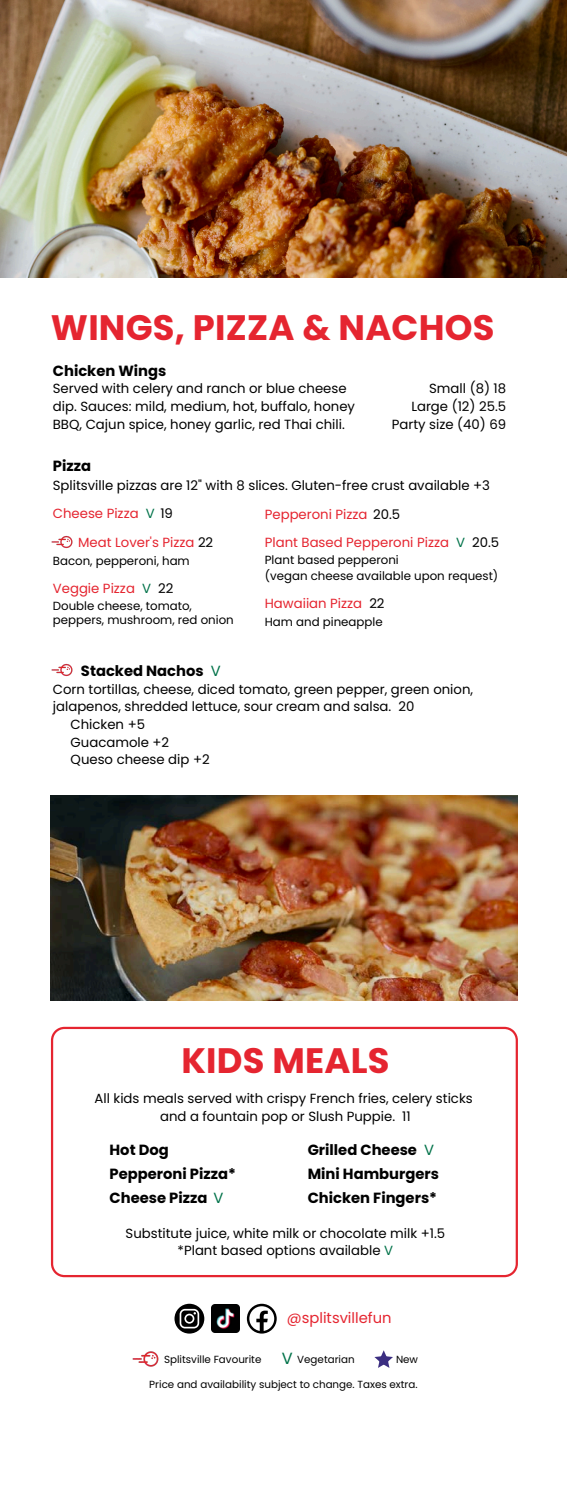
<style>
.page{position:relative;width:567px;height:1485px;background:#fff}
.page>*{position:absolute;margin:0;border:0;box-sizing:border-box;transform-origin:0 0}
.t1{font:700 35.4px "Poppins";letter-spacing:.005em;color:#e52530}
.t2{font:16.2px "Poppins";color:#017249}
.t3{font:700 14.7px/24.3px "Poppins";color:#000}
.t4{font:14.7px "Poppins";color:#e52530}
.t5{font:13.2px/17.7px "Poppins";color:#000}
.t6{font:13.2px "Poppins";color:#e52530}
.t7{font:11.85px/14.2px "Poppins";color:#000}
.t8{font:10.35px "Poppins";color:#000}
.s1{color:#017249}
.s2{color:#000}
.s3{font-weight:400;color:#017249}
</style>
<div class="page">
<img style="left:0;top:0;width:567px;height:277px">
<img style="left:132px;top:1351px;width:27px;height:16px">
<svg style="left:374px;top:1350px;width:19px;height:18px"></svg>
<img style="left:51px;top:535px;width:22px;height:14px">
<img style="left:51px;top:663px;width:22px;height:14px">
<svg style="left:51px;top:1027px;width:467px;height:250px"></svg>
<img style="left:51px;top:795px;width:467px;height:205px">
<img style="left:211px;top:1305px;width:28px;height:27px">
<svg style="left:247px;top:1304px;width:30px;height:30px"></svg>
<svg style="left:175px;top:1304px;width:29px;height:30px"></svg>
<h3 class="t1" style="left:51px;top:303px;width:445px">WINGS, PIZZA &amp; NACHOS</h3>
<p class="t3" style="left:53px;top:358px;width:115px">Chicken Wings</p>
<p class="t5" style="left:53px;top:380px;width:304px">Served with celery and ranch or blue cheese dip. Sauces: mild, medium, hot, buffalo, honey<br>BBQ, Cajun spice, honey garlic, red Thai chili.</p>
<h1 class="t5" style="left:392px;top:380px;width:116px;text-align:right">Small (8) 18<br>Large (12) 25.5<br>Party size (40) 69</h1>
<h3 class="t3" style="left:53px;top:454px;width:40px">Pizza</h3>
<h3 class="t5" style="left:53px;top:477px;width:439px">Splitsville pizzas are 12" with 8 slices. Gluten-free crust available +3</h3>
<p class="t6" style="left:53px;top:504px;width:122px">Cheese Pizza <span class="s1">V</span> <span class="s2">19</span></p>
<p class="t6" style="left:78px;top:533px;width:137px">Meat Lover's Pizza <span class="s2">22</span></p>
<p class="t7" style="left:53px;top:554px;width:138px">Bacon, pepperoni, ham</p>
<p class="t6" style="left:53px;top:579px;width:100px">Veggie Pizza <span class="s1">V</span></p>
<h2 class="t5" style="left:158px;top:579px;width:17px">22</h2>
<h2 class="t7" style="left:53px;top:598px;width:182px">Double cheese, tomato, peppers, mushroom, red onion</h2>
<p class="t6" style="left:265px;top:505px;width:137px">Pepperoni Pizza <span class="s2">20.5</span></p>
<p class="t6" style="left:265px;top:533px;width:236px">Plant Based Pepperoni Pizza <span class="s1">V</span> <span class="s2">20.5</span></p>
<p class="t7" style="left:265px;top:553px;width:136px">Plant based pepperoni</p>
<p class="t7" style="left:265px;top:568px;width:235px">(vegan cheese available upon request)</p>
<p class="t6" style="left:265px;top:594px;width:121px">Hawaiian Pizza <span class="s2">22</span></p>
<p class="t7" style="left:265px;top:614px;width:119px">Ham and pineapple</p>
<h1 class="t3" style="left:81px;top:659px;width:141px">Stacked Nachos <span class="s3">V</span></h1>
<h1 class="t5" style="left:53px;top:680px;width:422px">Corn tortillas, cheese, diced tomato, green pepper, green onion,</h1>
<h1 class="t5" style="left:53px;top:698px;width:363px">jalapenos, shredded lettuce, sour cream and salsa. 20</h1>
<h1 class="t5" style="left:71px;top:715px;width:76px">Chicken +5</h1>
<h3 class="t5" style="left:71px;top:733px;width:141px">Guacamole +2<br>Queso cheese dip +2</h3>
<p class="t1" style="left:181px;top:1036px;width:210px">KIDS MEALS</p>
<h4 class="t5" style="left:95px;top:1090px;width:380px;text-align:center">All kids meals served with crispy French fries, celery sticks and a fountain pop or Slush Puppie. 11</h4>
<p class="t3" style="left:308px;top:1137px;width:128px">Grilled Cheese <span class="s3">V</span></p>
<p class="t3" style="left:308px;top:1162px;width:133px">Mini Hamburgers<br>Chicken Fingers*</p>
<p class="t5" style="left:126px;top:1224px;width:321px;text-align:center">Substitute juice, white milk or chocolate milk +1.5 *Plant based options available <span class="s1">V</span></p>
<h4 class="t3" style="left:110px;top:1137px;width:128px">Hot Dog<br>Pepperoni Pizza*<br>Cheese Pizza <span class="s3">V</span></h4>
<h3 class="t4" style="left:287px;top:1308px;width:106px">@splitsvillefun</h3>
<h3 class="t8" style="left:164px;top:1352px;width:99px">Splitsville Favourite</h3>
<h3 class="t2" style="left:282px;top:1347px;width:12px">V</h3>
<h3 class="t8" style="left:297px;top:1352px;width:59px">Vegetarian</h3>
<h3 class="t8" style="left:396px;top:1352px;width:24px">New</h3>
<h2 class="t8" style="left:149px;top:1377px;width:270px">Price and availability subject to change. Taxes extra.</h2>
</div>
